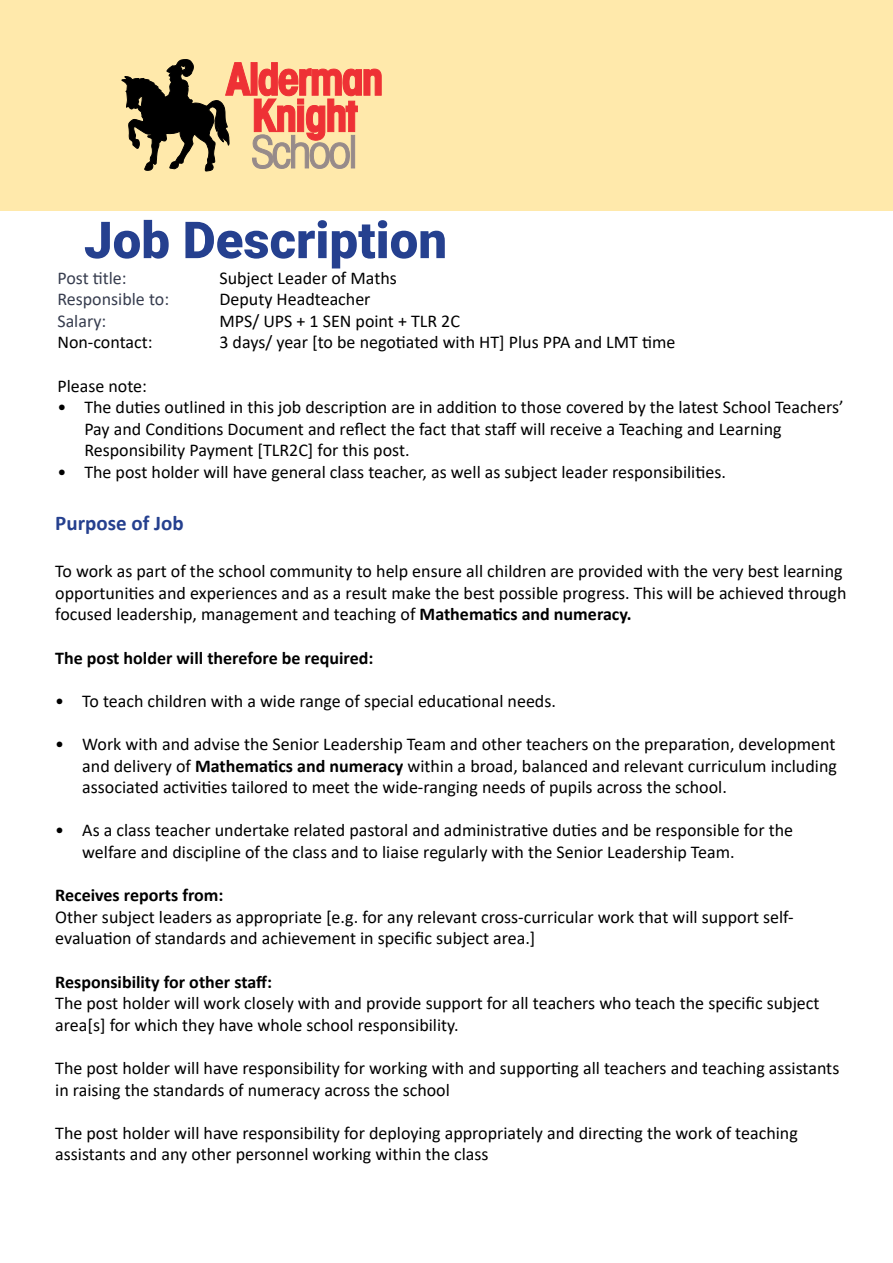
<style>
.page{position:relative;width:893px;height:1263px;background:#fff}
.page>*{position:absolute;margin:0;border:0;box-sizing:border-box;transform-origin:0 0}
.t1{font:900 51px "Roboto";color:#25408f}
.t2{font:700 21px "Calibri";color:#25408f}
.t3{font:18px/21.6px "Calibri";color:#000}
.t4{font:700 18px "Calibri";color:#000}
.t5{font:18px "Calibri";color:#373d4f}
.s1{font-weight:700}
</style>
<div class="page">
<div style="left:0;top:0;width:893px;height:210px;background:#ffe9ab"></div>
<svg style="left:121px;top:59px;width:260px;height:112px"></svg>
<h1 class="t1" style="left:84px;top:204px;width:365px">Job Description</h1>
<p class="t5" style="left:57px;top:265px;width:71px">Post title:</p>
<p class="t3" style="left:219px;top:266px;width:179px">Subject Leader of Maths</p>
<p class="t5" style="left:57px;top:287px;width:113px">Responsible to:</p>
<p class="t3" style="left:219px;top:288px;width:153px">Deputy Headteacher</p>
<p class="t5" style="left:57px;top:308px;width:50px">Salary:</p>
<p class="t3" style="left:219px;top:309px;width:242px">MPS/ UPS + 1 SEN point + TLR 2C</p>
<p class="t3" style="left:57px;top:331px;width:97px">Non-contact:</p>
<p class="t3" style="left:219px;top:331px;width:457px">3 days/ year [to be negotiated with HT] Plus PPA and LMT time</p>
<p class="t3" style="left:57px;top:374px;width:91px">Please note:</p>
<p class="t3" style="left:84px;top:396px;width:761px;text-indent:-27px">• The duties outlined in this job description are in addition to those covered by the latest School Teachers’<br>Pay and Conditions Document and reflect the fact that staff will receive a Teaching and Learning<br>Responsibility Payment [TLR2C] for this post.</p>
<p class="t3" style="left:57px;top:461px;width:670px">• The post holder will have general class teacher, as well as subject leader responsibilities.</p>
<p class="t2" style="left:55px;top:508px;width:130px">Purpose of Job</p>
<p class="t3" style="left:55px;top:560px;width:793px">To work as part of the school community to help ensure all children are provided with the very best learning opportunities and experiences and as a result make the best possible progress. This will be achieved through focused leadership, management and teaching of <span class="s1">Mathematics and numeracy.</span></p>
<p class="t4" style="left:55px;top:645px;width:320px">The post holder will therefore be required:</p>
<p class="t3" style="left:55px;top:689px;width:502px">• To teach children with a wide range of special educational needs.</p>
<p class="t3" style="left:82px;top:733px;width:756px;text-align:justify;text-indent:-27px">• Work with and advise the Senior Leadership Team and other teachers on the preparation, development and delivery of <span class="s1">Mathematics and numeracy</span> within a broad, balanced and relevant curriculum including associated activities tailored to meet the wide-ranging needs of pupils across the school.</p>
<p class="t3" style="left:82px;top:819px;width:712px;text-indent:-27px">• As a class teacher undertake related pastoral and administrative duties and be responsible for the welfare and discipline of the class and to liaise regularly with the Senior Leadership Team.</p>
<p class="t4" style="left:55px;top:882px;width:170px">Receives reports from:</p>
<p class="t3" style="left:55px;top:905px;width:740px">Other subject leaders as appropriate [e.g. for any relevant cross-curricular work that will support self&shy;evaluation of standards and achievement in specific subject area.]</p>
<p class="t4" style="left:55px;top:969px;width:218px">Responsibility for other staff:</p>
<p class="t3" style="left:55px;top:992px;width:766px">The post holder will work closely with and provide support for all teachers who teach the specific subject area[s] for which they have whole school responsibility.</p>
<p class="t3" style="left:55px;top:1057px;width:786px">The post holder will have responsibility for working with and supporting all teachers and teaching assistants in raising the standards of numeracy across the school</p>
<p class="t3" style="left:55px;top:1121px;width:744px">The post holder will have responsibility for deploying appropriately and directing the work of teaching assistants and any other personnel working within the class</p>
</div>
